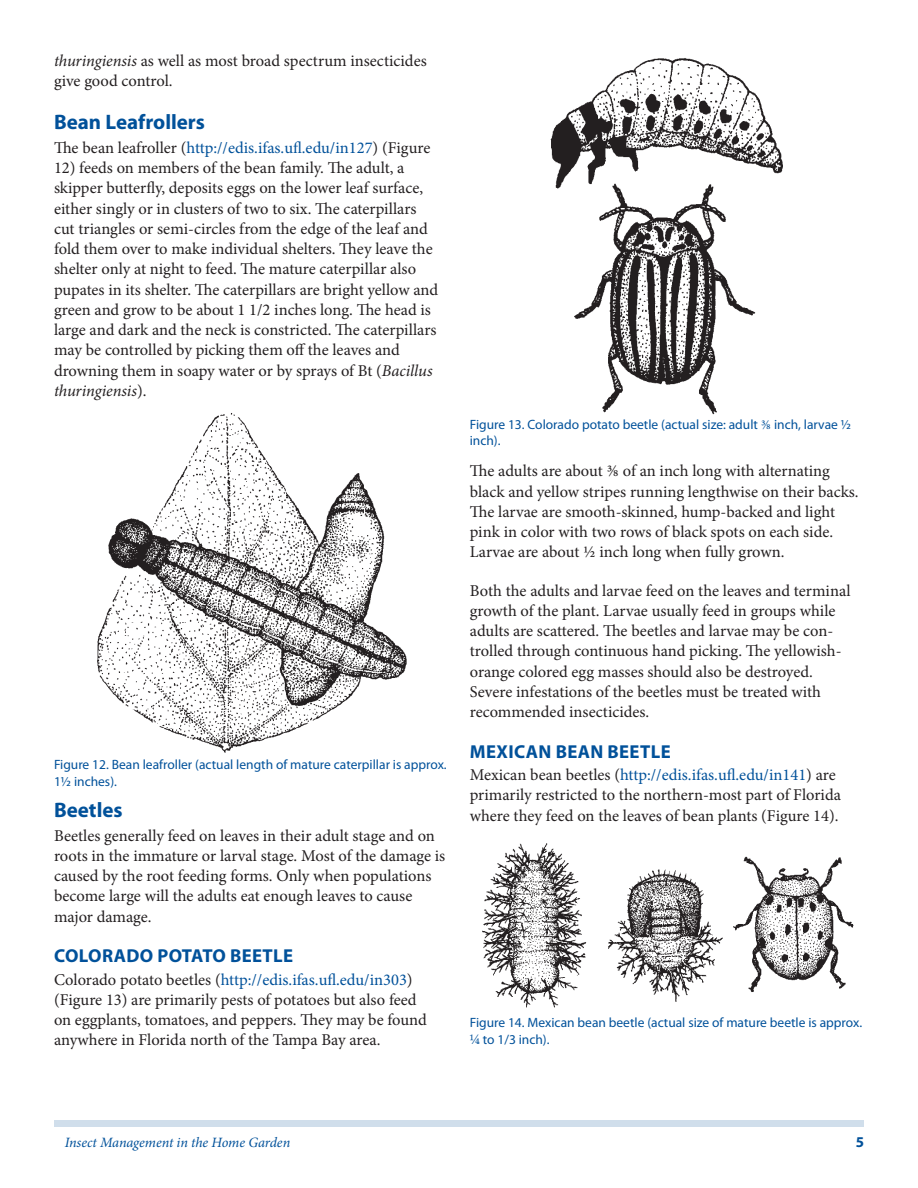
<style>
.page{position:relative;width:918px;height:1188px;background:#fff}
.page>*{position:absolute;margin:0;border:0;box-sizing:border-box;transform-origin:0 0}
.SectionHeading1{font:700 21px "Myriad Pro";color:#01519a}
.SectionHeading2{font:700 18.75px "Myriad Pro";letter-spacing:.02em;color:#01519a}
.Paragraph{font:16.5px/20.2px "Minion Pro";color:#231f20}
.Paragraph-2{font:16.5px "Minion Pro";color:#01519a}
.t1{font:700 15px "Myriad Pro";color:#01519a}
.RunningTitleItalics{font:italic 14.25px "Minion Pro";letter-spacing:-.005em;color:#01519a}
.FigureCaption{font:13.5px/16.5px "Myriad Pro";color:#01519a}
.s1{font-style:italic}
.s2{color:#231f20}
.s3{color:#01519a}
.s4{font-family:"Minion Pro"}
.s5{font-family:"Palatino"}
</style>
<div class="page">
<div style="left:54px;top:1120px;width:810px;height:7px;background:#d0deeb"></div>
<img style="left:97px;top:413px;width:310px;height:340px">
<img style="left:550px;top:58px;width:233px;height:357px">
<img style="left:482px;top:843px;width:372px;height:165px">
<p class="Paragraph" style="left:54px;top:51px;width:374px"><span class="s1">thuringiensis</span> as well as most broad spectrum insecticides give good control.</p>
<p class="SectionHeading1" style="left:54px;top:109px;width:153px">Bean Leafrollers</p>
<p class="Paragraph-2" style="left:54px;top:137px;width:378px"><span class="s2">The bean leafroller (</span>http://edis.ifas.ufl.edu/in127<span class="s2">) (Figure</span></p>
<p class="Paragraph" style="left:54px;top:158px;width:386px">12) feeds on members of the bean family. The adult, a skipper butterfly, deposits eggs on the lower leaf surface, either singly or in clusters of two to six. The caterpillars cut triangles or semi-circles from the edge of the leaf and fold them over to make individual shelters. They leave the shelter only at night to feed. The mature caterpillar also pupates in its shelter. The caterpillars are bright yellow and green and grow to be about 1 1/2 inches long. The head is large and dark and the neck is constricted. The caterpillars may be controlled by picking them off the leaves and drowning them in soapy water or by sprays of Bt (<span class="s1">Bacillus thuringiensis</span>).</p>
<p class="FigureCaption" style="left:54px;top:756px;width:394px">Figure 12. Bean leafroller (actual length of mature caterpillar is approx.<br>1½ inches).</p>
<p class="SectionHeading1" style="left:54px;top:796px;width:70px">Beetles</p>
<p class="Paragraph" style="left:54px;top:825px;width:393px">Beetles generally feed on leaves in their adult stage and on roots in the immature or larval stage. Most of the damage is caused by the root feeding forms. Only when populations become large will the adults eat enough leaves to cause major damage.</p>
<p class="SectionHeading2" style="left:54px;top:944px;width:241px">COLORADO POTATO BEETLE</p>
<p class="Paragraph" style="left:54px;top:969px;width:374px">Colorado potato beetles (<span class="s3">http://edis.ifas.ufl.edu/in303</span>) (Figure 13) are primarily pests of potatoes but also feed on eggplants, tomatoes, and peppers. They may be found anywhere in Florida north of the Tampa Bay area.</p>
<p class="FigureCaption" style="left:470px;top:416px;width:383px">Figure 13. Colorado potato beetle (actual size: adult <span class="s4">⅜</span> inch, larvae ½ inch).</p>
<p class="Paragraph" style="left:470px;top:461px;width:390px">The adults are about ⅜ of an inch long with alternating black and yellow stripes running lengthwise on their backs.<br>The larvae are smooth-skinned, hump-backed and light pink in color with two rows of black spots on each side.<br>Larvae are about ½ inch long when fully grown.</p>
<p class="Paragraph" style="left:470px;top:580px;width:382px">Both the adults and larvae feed on the leaves and terminal growth of the plant. Larvae usually feed in groups while adults are scattered. The beetles and larvae may be con&shy;trolled through continuous hand picking. The yellowish&shy;orange colored egg masses should also be destroyed.<br>Severe infestations of the beetles must be treated with recommended insecticides.</p>
<p class="SectionHeading2" style="left:470px;top:739px;width:202px">MEXICAN BEAN BEETLE</p>
<p class="Paragraph" style="left:470px;top:765px;width:373px">Mexican bean beetles (<span class="s3">http://edis.ifas.ufl.edu/in141</span>) are primarily restricted to the northern-most part of Florida where they feed on the leaves of bean plants (Figure 14).</p>
<p class="FigureCaption" style="left:470px;top:1015px;width:394px">Figure 14. Mexican bean beetle (actual size of mature beetle is approx. <span class="s5">¼</span> to 1/3 inch).</p>
<p class="RunningTitleItalics" style="left:65px;top:1133px;width:227px">Insect Management in the Home Garden</p>
<p class="t1" style="left:856px;top:1133px;width:10px">5</p>
</div>
